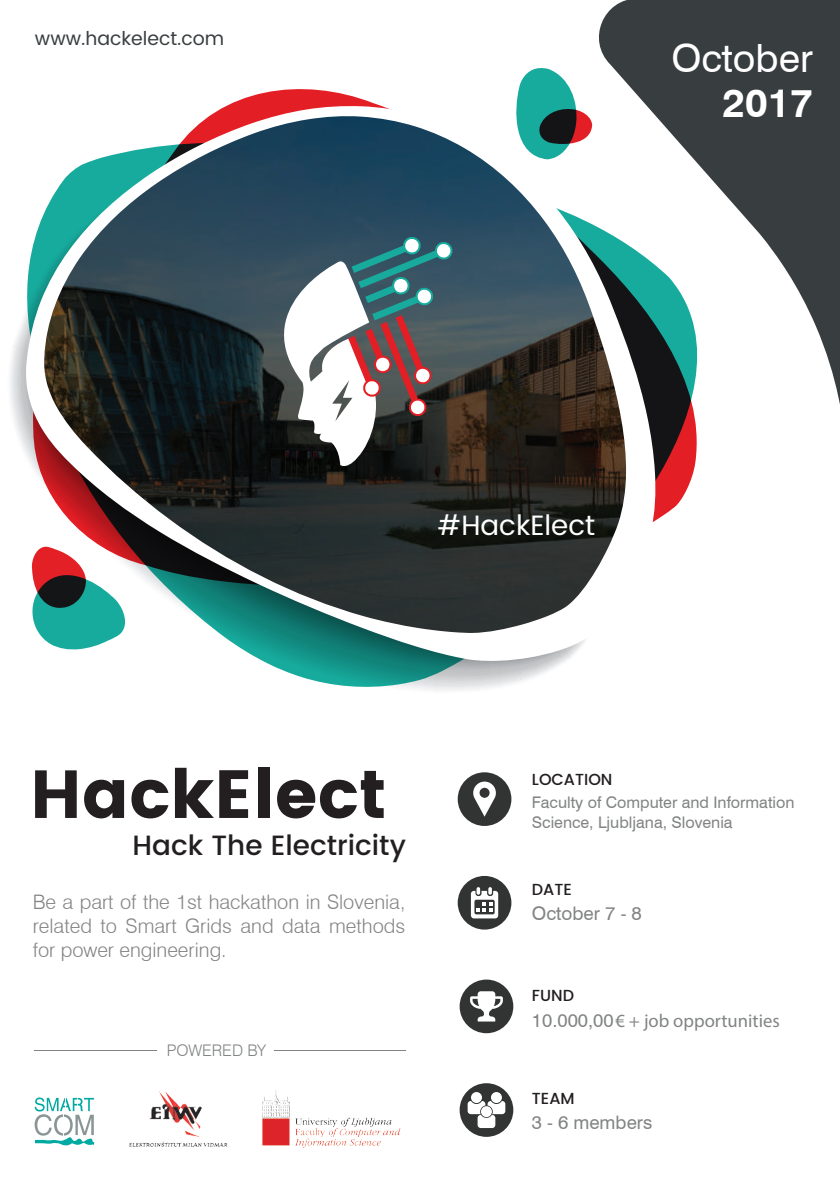
<style>
.page{position:relative;width:840px;height:1191px;background:#fff}
.page>*{position:absolute;margin:0;border:0;box-sizing:border-box;transform-origin:0 0}
.t1{font:67.8px "Poppins";color:#231f20}
.t2{font:700 39.8px "Swiss 721 BT";color:#fff}
.t3{font:39px "Swiss 721 BT";color:#fff}
.t4{font:28px "Poppins";color:#fff}
.t5{font:500 27.8px "Poppins";color:#231f20}
.t6{font:300 20px/24px "Swiss 721 BT";color:#838484;text-align:justify}
.t7{font:19px "Poppins";color:#393e40}
.t8{font:18.8px "Swiss 721 BT";color:#828484}
.t9{font:18.6px "Myriad Pro";color:#828484}
.t10{font:18.6px "Swiss 721 BT";color:#828484}
.t11{font:16px/19.8px "Swiss 721 BT";color:#828484}
.t12{font:500 16px "Poppins";color:#231f20}
.t13{font:300 16px "Swiss 721 BT";color:#828484}
.s1{font-family:"Swiss 721 BT"}
</style>
<div class="page">
<svg style="left:599px;top:0;width:240px;height:400px;fill:#383d3f"></svg>
<svg style="left:226px;top:76px;width:479px;height:324px"></svg>
<svg style="left:10px;top:315px;width:555px;height:375px"></svg>
<img style="left:655px;top:115px;width:43px;height:406px">
<svg style="left:26px;top:106px;width:629px;height:555px"></svg>
<svg style="left:512px;top:68px;width:80px;height:91px"></svg>
<svg style="left:246px;top:234px;width:209px;height:238px"></svg>
<hr style="left:34px;top:1050px;width:123px;height:1px;background:#828484">
<hr style="left:274px;top:1050px;width:131px;height:1px;background:#828484">
<div style="left:457px;top:772px;width:54px;height:54px;background:#323333;border-radius:50%"></div>
<svg style="left:473px;top:781px;width:22px;height:35px"></svg>
<svg style="left:459px;top:1083px;width:54px;height:53px"></svg>
<div style="left:459px;top:979px;width:54px;height:54px;background:#323333;border-radius:50%"></div>
<svg style="left:470px;top:991px;width:32px;height:30px"></svg>
<div style="left:457px;top:876px;width:54px;height:53px;background:#323333;border-radius:50%"></div>
<svg style="left:470px;top:887px;width:28px;height:31px"></svg>
<img style="left:262px;top:1090px;width:139px;height:58px">
<img style="left:129px;top:1091px;width:98px;height:55px">
<svg style="left:35px;top:1097px;width:59px;height:48px"></svg>
<p class="t7" style="left:35px;top:24px;width:191px">www.hackelect.com</p>
<h3 class="t3" style="left:671px;top:35px;width:143px">October</h3>
<h2 class="t2" style="left:722px;top:79px;width:92px">2017</h2>
<h3 class="t4" style="left:437px;top:504px;width:159px">#HackElect</h3>
<h1 class="t1" style="left:30px;top:755px;width:358px">HackElect</h1>
<h3 class="t5" style="left:132px;top:825px;width:275px">Hack The Electricity</h3>
<p class="t6" style="left:33px;top:889px;width:374px">Be a part of the 1st hackathon in Slovenia, related to Smart Grids and data methods for power engineering.</p>
<p class="t13" style="left:167px;top:1040px;width:101px">POWERED BY</p>
<p class="t12" style="left:531px;top:768px;width:82px">LOCATION</p>
<p class="t11" style="left:531px;top:792px;width:264px">Faculty of Computer and Information<br>Science, Ljubljana, Slovenia</p>
<p class="t12" style="left:531px;top:877px;width:41px">DATE</p>
<p class="t8" style="left:531px;top:902px;width:111px">October 7 - 8</p>
<p class="t12" style="left:531px;top:983px;width:44px">FUND</p>
<p class="t9" style="left:531px;top:1009px;width:249px"><span class="s1">10.000,00</span> € + job opportunities</p>
<p class="t12" style="left:531px;top:1087px;width:44px">TEAM</p>
<p class="t10" style="left:531px;top:1111px;width:122px">3 - 6 members</p>
</div>
